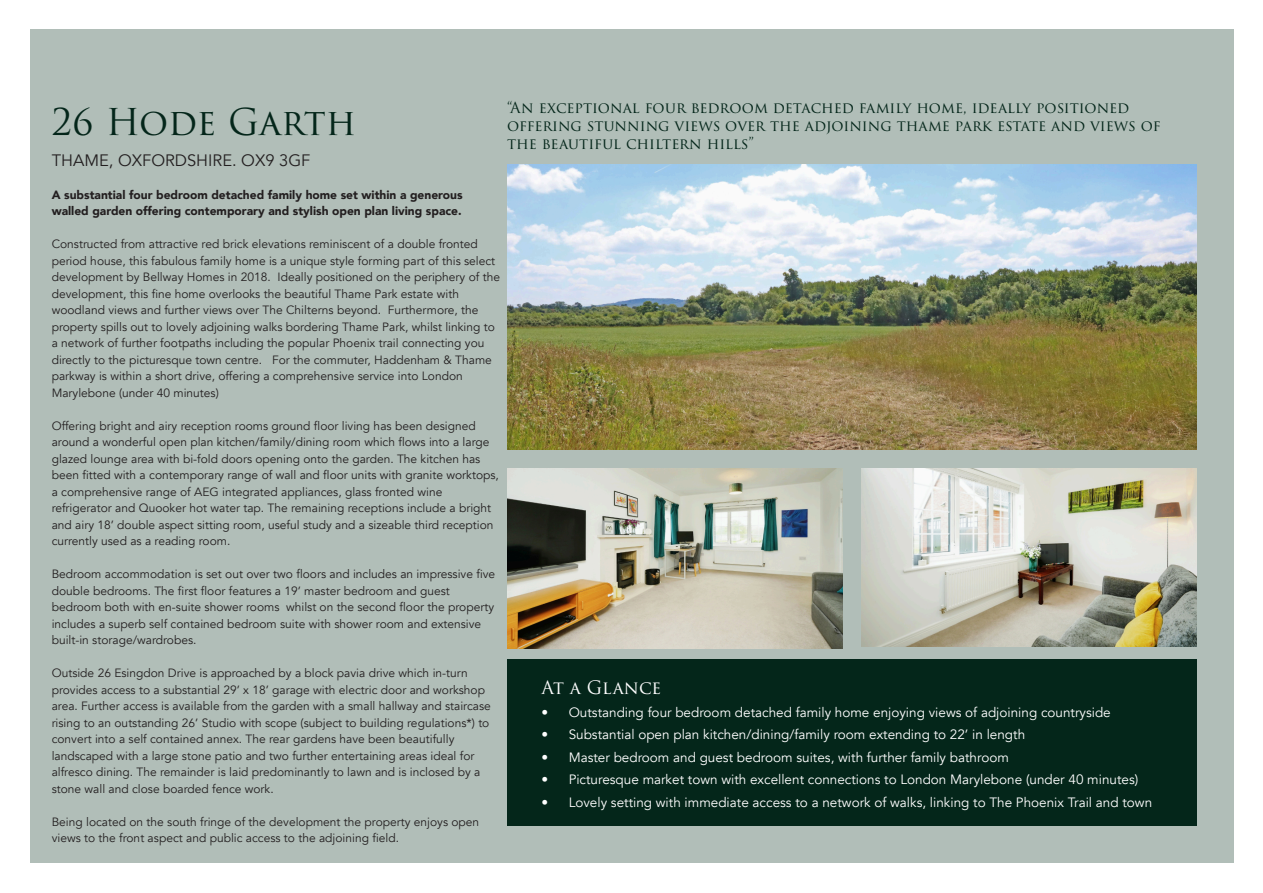
<style>
.page{position:relative;width:1263px;height:893px;background:#fff}
.page>*{position:absolute;margin:0;border:0;box-sizing:border-box;transform-origin:0 0}
.t1{font:36px "Trajan Pro 3";letter-spacing:-.01em;color:#04261a}
.t2{font:18px "Trajan Pro 3";letter-spacing:-.005em;color:#fff}
.t3{font:16.5px "Avenir";color:#231f20}
.t4{font:15px/18px "Trajan Pro 3";color:#04261a}
.t5{font:13.5px "Avenir";color:#fff}
.t6{font:12px/16.5px "Avenir";color:#231f20}
.t7{font:900 12px/16.5px "Avenir";color:#231f20}
</style>
<div class="page">
<div style="left:30px;top:30px;width:1203px;height:833px;background:#b1beb8"></div>
<img style="left:507px;top:165px;width:689px;height:285px">
<img style="left:861px;top:469px;width:335px;height:177px">
<img style="left:507px;top:469px;width:336px;height:179px">
<div style="left:507px;top:659px;width:689px;height:167px;background:#04261a"></div>
<p class="t4" style="left:507px;top:101px;width:655px">“An exceptional four bedroom detached family home, ideally positioned offering stunning views over the adjoining thame park estate and views of the beautiful chiltern hills”</p>
<h1 class="t1" style="left:52px;top:108px;width:306px">26 Hode Garth</h1>
<h3 class="t3" style="left:52px;top:149px;width:260px">THAME, OXFORDSHIRE. OX9 3GF</h3>
<p class="t7" style="left:52px;top:187px;width:413px">A substantial four bedroom detached family home set within a generous walled garden offering contemporary and stylish open plan living space.</p>
<p class="t6" style="left:52px;top:236px;width:450px">Constructed from attractive red brick elevations reminiscent of a double fronted period house, this fabulous family home is a unique style forming part of this select development by Bellway Homes in 2018. Ideally positioned on the periphery of the development, this fine home overlooks the beautiful Thame Park estate with woodland views and further views over The Chilterns beyond. Furthermore, the property spills out to lovely adjoining walks bordering Thame Park, whilst linking to a network of further footpaths including the popular Phoenix trail connecting you directly to the picturesque town centre. For the commuter, Haddenham &amp; Thame parkway is within a short drive, offering a comprehensive service into London Marylebone (under 40 minutes)</p>
<p class="t6" style="left:52px;top:418px;width:449px">Offering bright and airy reception rooms ground floor living has been designed around a wonderful open plan kitchen/family/dining room which flows into a large glazed lounge area with bi-fold doors opening onto the garden. The kitchen has been fitted with a contemporary range of wall and floor units with granite worktops, a comprehensive range of AEG integrated appliances, glass fronted wine refrigerator and Quooker hot water tap. The remaining receptions include a bright and airy 18’ double aspect sitting room, useful study and a sizeable third reception currently used as a reading room.</p>
<p class="t6" style="left:52px;top:566px;width:445px">Bedroom accommodation is set out over two floors and includes an impressive five double bedrooms. The first floor features a 19’ master bedroom and guest bedroom both with en-suite shower rooms whilst on the second floor the property includes a superb self contained bedroom suite with shower room and extensive built-in storage/wardrobes.</p>
<p class="t6" style="left:52px;top:665px;width:441px">Outside 26 Esingdon Drive is approached by a block pavia drive which in-turn provides access to a substantial 29’ x 18’ garage with electric door and workshop area. Further access is available from the garden with a small hallway and staircase rising to an outstanding 26’ Studio with scope (subject to building regulations*) to convert into a self contained annex. The rear gardens have been beautifully landscaped with a large stone patio and two further entertaining areas ideal for alfresco dining. The remainder is laid predominantly to lawn and is inclosed by a stone wall and close boarded fence work.</p>
<p class="t6" style="left:52px;top:814px;width:429px">Being located on the south fringe of the development the property enjoys open views to the front aspect and public access to the adjoining field.</p>
<h2 class="t2" style="left:542px;top:681px;width:121px">At a Glance</h2>
<p class="t5" style="left:542px;top:703px;width:571px">• Outstanding four bedroom detached family home enjoying views of adjoining countryside</p>
<p class="t5" style="left:542px;top:726px;width:485px">• Substantial open plan kitchen/dining/family room extending to 22’ in length</p>
<p class="t5" style="left:542px;top:748px;width:469px">• Master bedroom and guest bedroom suites, with further family bathroom</p>
<p class="t5" style="left:542px;top:771px;width:598px">• Picturesque market town with excellent connections to London Marylebone (under 40 minutes)</p>
<p class="t5" style="left:542px;top:793px;width:612px">• Lovely setting with immediate access to a network of walks, linking to The Phoenix Trail and town</p>
</div>
